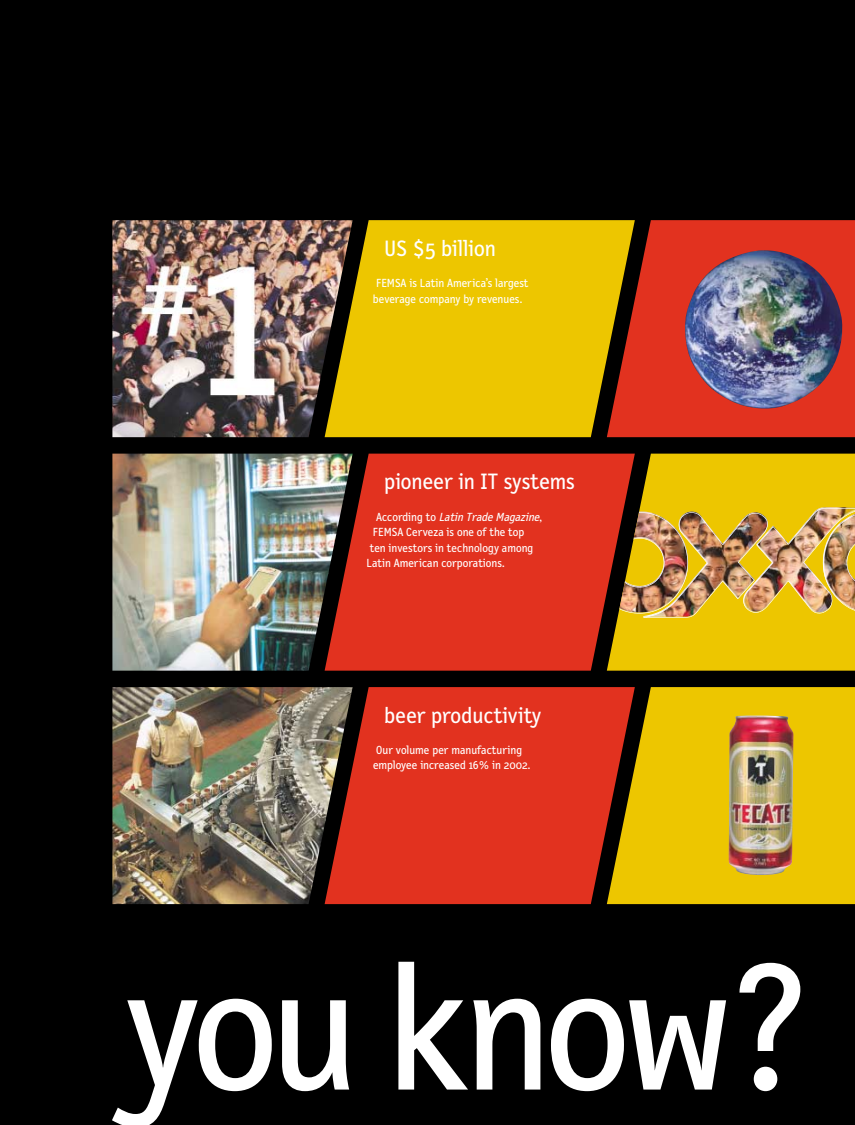
<style>
.page{position:relative;width:855px;height:1125px;background:#000}
.page>*{position:absolute;margin:0;border:0;box-sizing:border-box;transform-origin:0 0}
.t1{font:22.5px "Letter Gothic Text";color:#fff}
.t2{font:11.88px/15.6px "Letter Gothic Text";color:#fff}
.t3{font:italic 11.88px "Letter Gothic Text";color:#fff}
.s1{font-style:normal}
</style>
<div class="page">
<img style="left:112px;top:220px;width:213px;height:217px">
<div style="left:635px;top:220px;width:220px;height:217px;background:#e2321f"></div>
<img style="left:685px;top:250px;width:158px;height:159px">
<svg style="left:325px;top:220px;width:310px;height:217px;background:#d6af04"></svg>
<img style="left:112px;top:454px;width:213px;height:217px">
<svg style="left:325px;top:454px;width:282px;height:217px;background:#d23221"></svg>
<img style="left:112px;top:687px;width:213px;height:217px">
<div style="left:635px;top:687px;width:220px;height:217px;background:#edc600"></div>
<img style="left:729px;top:716px;width:64px;height:159px">
<svg style="left:325px;top:687px;width:310px;height:217px;background:#cd341e"></svg>
<svg style="left:607px;top:454px;width:248px;height:217px;background:#e1b502"></svg>
<img style="left:607px;top:508px;width:248px;height:106px">
<svg style="left:112px;top:999px;width:160px;height:126px"></svg>
<svg style="left:282px;top:1000px;width:67px;height:91px"></svg>
<svg style="left:398px;top:962px;width:142px;height:128px"></svg>
<svg style="left:551px;top:999px;width:175px;height:92px"></svg>
<svg style="left:739px;top:963px;width:61px;height:128px"></svg>
<h1 class="t1" style="left:384px;top:241px;width:113px">US $5 billion</h1>
<p class="t2" style="left:373px;top:277px;width:157px">FEMSA is Latin America’s largest beverage company by revenues.</p>
<h1 class="t1" style="left:384px;top:474px;width:192px">pioneer in IT systems</h1>
<p class="t3" style="left:376px;top:512px;width:167px"><span class="s1">A c c o r d i n g t o</span> Latin Trade Magazine<span class="s1">,</span></p>
<p class="t2" style="left:373px;top:526px;width:153px">FEMSA Cerveza is one of the top</p>
<p class="t2" style="left:370px;top:541px;width:165px">ten investors in technology among</p>
<p class="t2" style="left:367px;top:557px;width:140px">Latin American corporations.</p>
<h1 class="t1" style="left:384px;top:707px;width:159px">beer productivity</h1>
<p class="t2" style="left:373px;top:743px;width:159px">Our volume per manufacturing employee increased 16% in 2002.</p>
</div>
